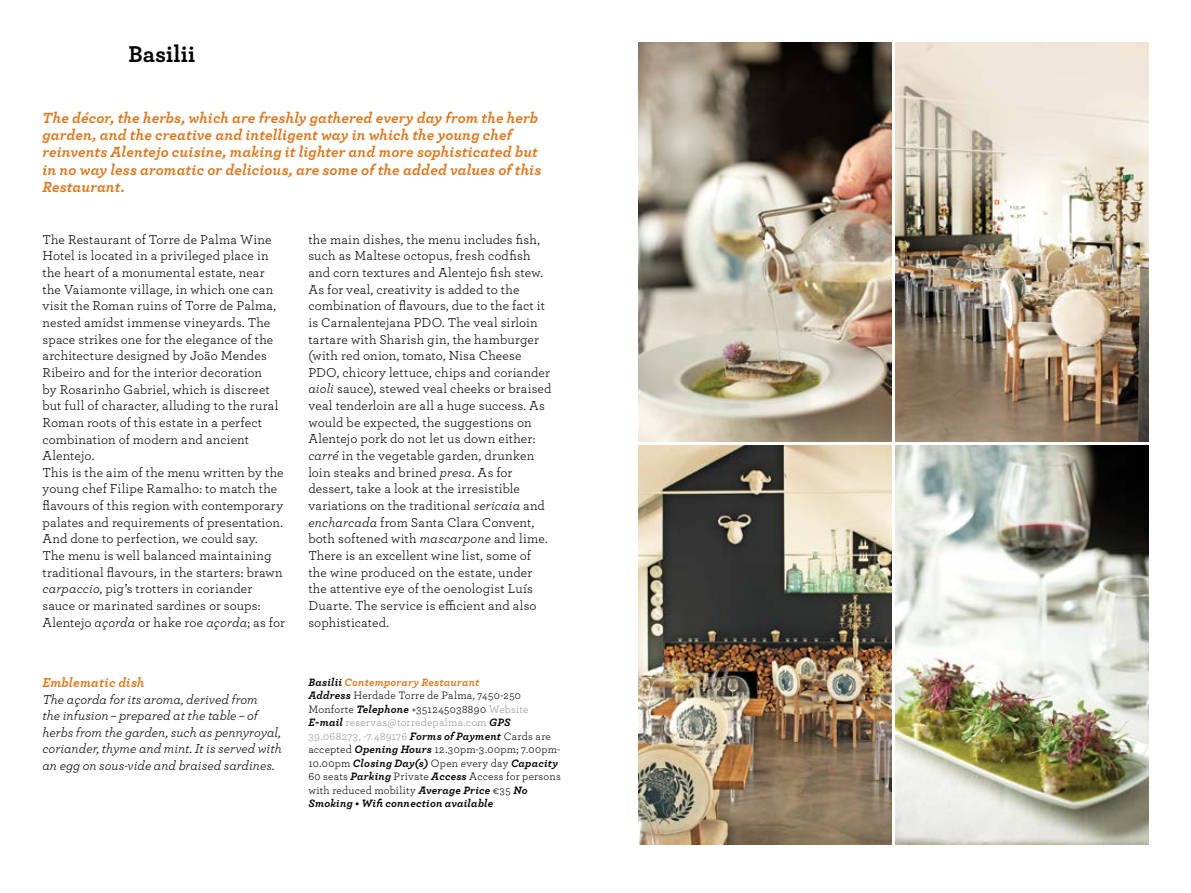
<style>
.page{position:relative;width:1191px;height:893px;background:#fff}
.page>*{position:absolute;margin:0;border:0;box-sizing:border-box;transform-origin:0 0}
.t1{font:700 24px "Archer Pro";letter-spacing:.005em;color:#000}
.t2{font:italic 700 15.45px/17.2px "Archer Pro";letter-spacing:.005em;color:#de761c}
.t3{font:13.5px/16.6px "Archer Pro";letter-spacing:.01em;color:#000}
.t4{font:italic 13.5px/16.5px "Archer Pro";color:#000}
.t5{font:italic 700 13.5px "Archer Pro";letter-spacing:.015em;color:#de761c}
.t6{font:11.25px/13.5px "Archer Pro";letter-spacing:.02em;color:#000}
.s1{font-style:italic}
.s2{font-weight:700;font-style:italic}
.s3{font-weight:700;font-style:italic;color:#de761c}
.s4{color:#939598}
</style>
<div class="page">
<img style="left:895px;top:43px;width:253px;height:398px">
<img style="left:638px;top:445px;width:253px;height:399px">
<img style="left:895px;top:445px;width:253px;height:399px">
<img style="left:638px;top:43px;width:253px;height:398px">
<h1 class="t1" style="left:128px;top:35px;width:68px">Basilii</h1>
<p class="t2" style="left:43px;top:108px;width:500px">The décor, the herbs, which are freshly gathered every day from the herb garden, and the creative and intelligent way in which the young chef reinvents Alentejo cuisine, making it lighter and more sophisticated but in no way less aromatic or delicious, are some of the added values of this Restaurant.</p>
<p class="t3" style="left:43px;top:230px;width:244px">The Restaurant of Torre de Palma Wine Hotel is located in a privileged place in the heart of a monumental estate, near the Vaiamonte village, in which one can visit the Roman ruins of Torre de Palma, nested amidst immense vineyards. The space strikes one for the elegance of the architecture designed by João Mendes Ribeiro and for the interior decoration<br>by Rosarinho Gabriel, which is discreet but full of character, alluding to the rural Roman roots of this estate in a perfect combination of modern and ancient Alentejo.<br>This is the aim of the menu written by the young chef Filipe Ramalho: to match the flavours of this region with contemporary palates and requirements of presentation.<br>And done to perfection, we could say.<br>The menu is well balanced maintaining traditional flavours, in the starters: brawn <span class="s1">carpaccio</span>, pig’s trotters in coriander sauce or marinated sardines or soups:<br>Alentejo <span class="s1">açorda</span> or hake roe <span class="s1">açorda</span>; as for</p>
<p class="t3" style="left:308px;top:230px;width:245px">the main dishes, the menu includes fish, such as Maltese octopus, fresh codfish and corn textures and Alentejo fish stew.<br>As for veal, creativity is added to the combination of flavours, due to the fact it is Carnalentejana PDO. The veal sirloin tartare with Sharish gin, the hamburger (with red onion, tomato, Nisa Cheese PDO, chicory lettuce, chips and coriander <span class="s1">aioli</span> sauce), stewed veal cheeks or braised veal tenderloin are all a huge success. As would be expected, the suggestions on Alentejo pork do not let us down either: <span class="s1">carré</span> in the vegetable garden, drunken loin steaks and brined <span class="s1">presa</span>. As for dessert, take a look at the irresistible variations on the traditional <span class="s1">sericaia</span> and <span class="s1">encharcada</span> from Santa Clara Convent, both softened with <span class="s1">mascarpone</span> and lime.<br>There is an excellent wine list, some of the wine produced on the estate, under the attentive eye of the oenologist Luís Duarte. The service is efficient and also sophisticated.</p>
<p class="t5" style="left:43px;top:672px;width:104px">Emblematic dish</p>
<p class="t4" style="left:43px;top:690px;width:241px">The açorda for its aroma, derived from<br>the infusion – prepared at the table – of herbs from the garden, such as pennyroyal, coriander, thyme and mint. It is served with an egg on sous-vide and braised sardines.</p>
<p class="t6" style="left:308px;top:675px;width:254px"><span class="s2">Basilii</span> <span class="s3">Contemporary Restaurant<br></span><span class="s2">Address</span> Herdade Torre de Palma, 7450-250<br>Monforte <span class="s2">Telephone</span> +351245038890 <span class="s4">Website </span><span class="s2">E-mail</span> <span class="s4">reservas@torredepalma.com</span> <span class="s2">GPS </span><span class="s4">39.068273, -7.489176</span> <span class="s2">Forms of Payment</span> Cards are accepted <span class="s2">Opening Hours</span> 12.30pm-3.00pm; 7.00pm-10.00pm <span class="s2">Closing Day(s)</span> Open every day <span class="s2">Capacity </span>60 seats <span class="s2">Parking</span> Private <span class="s2">Access</span> Access for persons with reduced mobility <span class="s2">Average Price</span> €35 <span class="s2">No Smoking • Wifi connection available</span></p>
</div>
